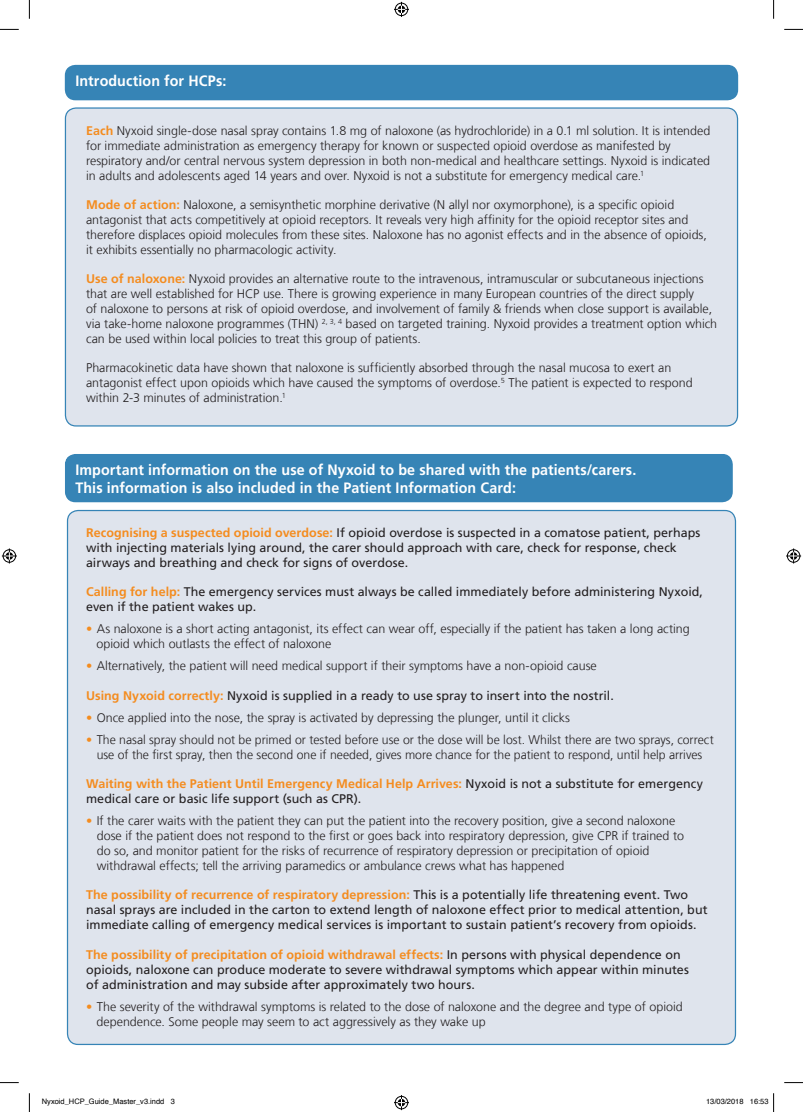
<style>
.page{position:relative;width:803px;height:1112px;background:#fff}
.page>*{position:absolute;margin:0;border:0;box-sizing:border-box;transform-origin:0 0}
.t1{font:700 15px/18px "Frutiger LT Com";letter-spacing:.005em;color:#fff;scale:.95 1}
.t2{font:300 12.5px/15px "Frutiger LT Com";color:#231f20}
.t3{font:12.5px/15px "Frutiger LT Com";color:#231f20}
.t4{font:7.5px "Helvetica";color:#000}
.s1{font-weight:700;color:#f48c1f}
.s2{color:#f48c1f}
</style>
<div class="page">
<div style="left:65px;top:65px;width:673px;height:35px;background:#3684b6;border-radius:11px"></div>
<div style="left:65px;top:454px;width:668px;height:48px;background:#3684b6"></div>
<div style="left:68px;top:510px;width:667px;height:534px;background:#dfe4ed;border-radius:11px"></div>
<div style="left:65px;top:108px;width:672px;height:318px;background:#dfe4ed;border-radius:11px"></div>
<svg style="left:0;top:29px;width:19px;height:1px"></svg>
<svg style="left:784px;top:29px;width:19px;height:1px"></svg>
<svg style="left:0;top:1082px;width:19px;height:1px"></svg>
<svg style="left:784px;top:1082px;width:19px;height:1px"></svg>
<svg style="left:29px;top:0;width:1px;height:19px"></svg>
<svg style="left:29px;top:1093px;width:1px;height:18px"></svg>
<svg style="left:773px;top:0;width:1px;height:19px"></svg>
<svg style="left:394px;top:2px;width:15px;height:15px"></svg>
<svg style="left:394px;top:1095px;width:15px;height:14px"></svg>
<svg style="left:2px;top:548px;width:15px;height:15px"></svg>
<svg style="left:786px;top:548px;width:15px;height:15px"></svg>
<svg style="left:773px;top:1093px;width:1px;height:18px"></svg>
<p class="t1" style="left:75px;top:72px;width:160px">Introduction for HCPs:</p>
<p class="t2" style="left:86px;top:123px;width:626px"><span class="s1">Each</span> Nyxoid single-dose nasal spray contains 1.8 mg of naloxone (as hydrochloride) in a 0.1 ml solution. It is intended for immediate administration as emergency therapy for known or suspected opioid overdose as manifested by respiratory and/or central nervous system depression in both non‑medical and healthcare settings. Nyxoid is indicated in adults and adolescents aged 14 years and over. Nyxoid is not a substitute for emergency medical care.<sup>1</sup></p>
<p class="t2" style="left:86px;top:197px;width:622px"><span class="s1">Mode of action:</span> Naloxone, a semisynthetic morphine derivative (N allyl nor oxymorphone), is a specific opioid antagonist that acts competitively at opioid receptors. It reveals very high affinity for the opioid receptor sites and therefore displaces opioid molecules from these sites. Naloxone has no agonist effects and in the absence of opioids, it exhibits essentially no pharmacologic activity.</p>
<p class="t2" style="left:86px;top:271px;width:633px"><span class="s1">Use of naloxone:</span> Nyxoid provides an alternative route to the intravenous, intramuscular or subcutaneous injections that are well established for HCP use. There is growing experience in many European countries of the direct supply<br>of naloxone to persons at risk of opioid overdose, and involvement of family &amp; friends when close support is available, via take-home naloxone programmes (THN) <sup>2,</sup> <sup>3,</sup> <sup>4</sup> based on targeted training. Nyxoid provides a treatment option which can be used within local policies to treat this group of patients.</p>
<p class="t2" style="left:86px;top:360px;width:608px">Pharmacokinetic data have shown that naloxone is sufficiently absorbed through the nasal mucosa to exert an antagonist effect upon opioids which have caused the symptoms of overdose.<sup>5</sup> The patient is expected to respond within 2-3 minutes of administration.<sup>1</sup></p>
<p class="t1" style="left:75px;top:460px;width:592px">Important information on the use of Nyxoid to be shared with the patients/carers.<br>This information is also included in the Patient Information Card:</p>
<p class="t3" style="left:86px;top:525px;width:616px"><span class="s1">Recognising a suspected opioid overdose:</span> If opioid overdose is suspected in a comatose patient, perhaps with injecting materials lying around, the carer should approach with care, check for response, check airways and breathing and check for signs of overdose.</p>
<p class="t3" style="left:86px;top:584px;width:618px"><span class="s1">Calling for help:</span> The emergency services must always be called immediately before administering Nyxoid, even if the patient wakes up.</p>
<p class="t2" style="left:96px;top:621px;width:595px;text-indent:-10px"><span class="s2">•</span> As naloxone is a short acting antagonist, its effect can wear off, especially if the patient has taken a long acting opioid which outlasts the effect of naloxone</p>
<p class="t2" style="left:86px;top:658px;width:512px"><span class="s2">•</span> Alternatively, the patient will need medical support if their symptoms have a non-opioid cause</p>
<p class="t3" style="left:86px;top:687px;width:529px"><span class="s1">Using Nyxoid correctly:</span> Nyxoid is supplied in a ready to use spray to insert into the nostril.</p>
<p class="t2" style="left:86px;top:709px;width:485px"><span class="s2">•</span> Once applied into the nose, the spray is activated by depressing the plunger, until it clicks</p>
<p class="t2" style="left:86px;top:732px;width:629px;text-align:center"><span class="s2">•</span> The nasal spray should not be primed or tested before use or the dose will be lost. Whilst there are two sprays, correct use of the first spray, then the second one if needed, gives more chance for the patient to respond, until help arrives</p>
<p class="t3" style="left:86px;top:776px;width:618px"><span class="s1">Waiting with the Patient Until Emergency Medical Help Arrives:</span> Nyxoid is not a substitute for emergency medical care or basic life support (such as CPR).</p>
<p class="t2" style="left:97px;top:813px;width:589px;text-indent:-11px"><span class="s2">•</span> If the carer waits with the patient they can put the patient into the recovery position, give a second naloxone dose if the patient does not respond to the first or goes back into respiratory depression, give CPR if trained to do so, and monitor patient for the risks of recurrence of respiratory depression or precipitation of opioid withdrawal effects; tell the arriving paramedics or ambulance crews what has happened</p>
<p class="t3" style="left:86px;top:887px;width:623px"><span class="s1">The possibility of recurrence of respiratory depression:</span> This is a potentially life threatening event. Two nasal sprays are included in the carton to extend length of naloxone effect prior to medical attention, but immediate calling of emergency medical services is important to sustain patient’s recovery from opioids.</p>
<p class="t3" style="left:86px;top:946px;width:604px"><span class="s1">The possibility of precipitation of opioid withdrawal effects:</span> In persons with physical dependence on opioids, naloxone can produce moderate to severe withdrawal symptoms which appear within minutes of administration and may subside after approximately two hours.</p>
<p class="t2" style="left:96px;top:998px;width:588px;text-indent:-10px"><span class="s2">•</span> The severity of the withdrawal symptoms is related to the dose of naloxone and the degree and type of opioid dependence. Some people may seem to act aggressively as they wake up</p>
<p class="t4" style="left:42px;top:1095px;width:134px">Nyxoid_HCP_Guide_Master_v3.indd 3</p>
<p class="t4" style="left:706px;top:1095px;width:64px">13/03/2018 16:53</p>
</div>
